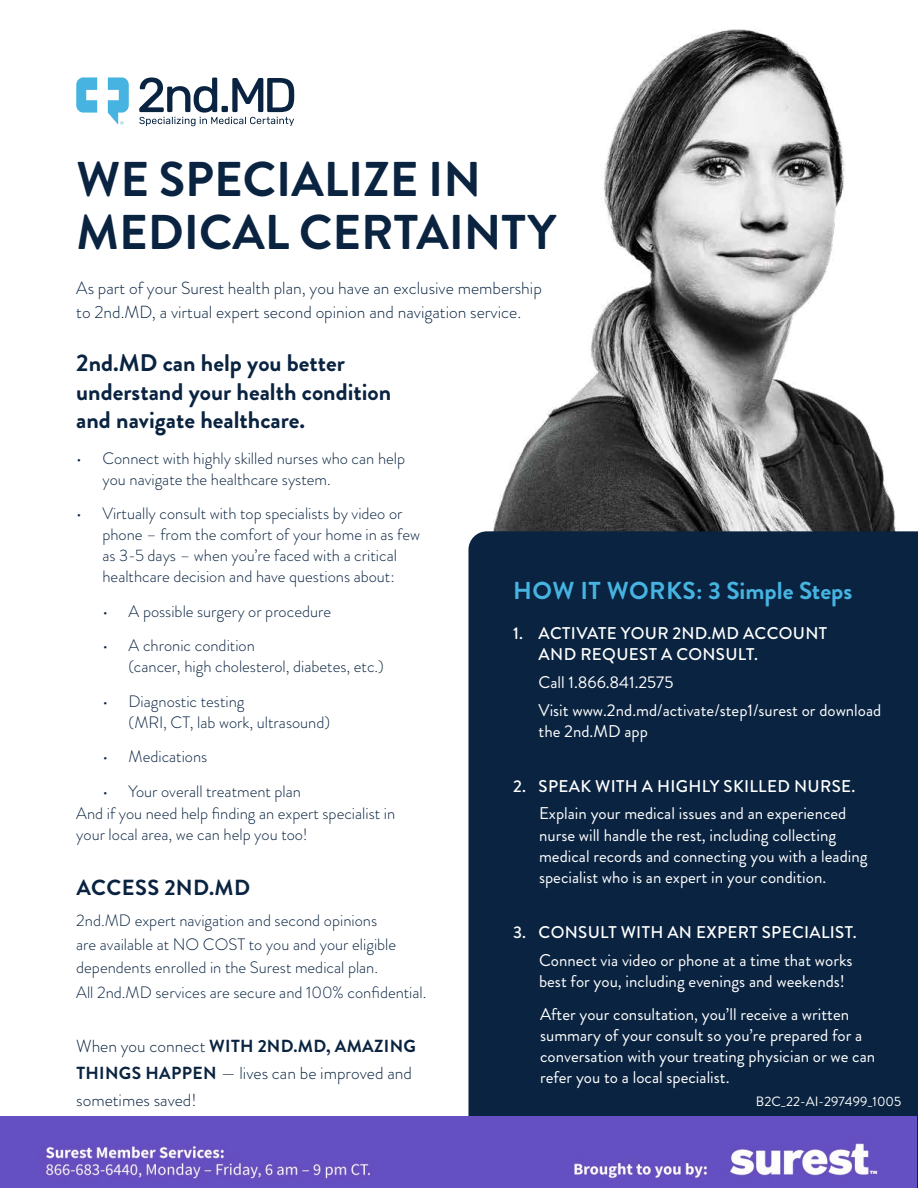
<style>
.page{position:relative;width:918px;height:1188px;background:#fff}
.page>*{position:absolute;margin:0;border:0;box-sizing:border-box;transform-origin:0 0}
.t1{font:700 48.75px/52.9px "Brandon Grotesque";color:#092340}
.t2{font:700 24.45px "Brandon Grotesque";color:#46b3e1}
.t3{font:700 24px/28.5px "Brandon Grotesque";color:#092340}
.t4{font:700 21.9px "Brandon Grotesque";letter-spacing:.02em;color:#092340}
.t5{font:300 17.4px/27px "Brandon Grotesque";color:#092340}
.t6{font:16.95px/21.1px "Brandon Grotesque";color:#fff}
.t7{font:500 16.95px/21.1px "Brandon Grotesque";letter-spacing:.02em;color:#fff}
.t8{font:300 16.5px/21px "Brandon Grotesque";color:#092340}
.t9{font:13.5px "Brandon Grotesque";color:#fff}
.s1{font-weight:700}
</style>
<div class="page">
<img style="left:192px;top:29px;width:707px;height:502px">
<div style="left:468px;top:531px;width:450px;height:657px;background:#092340"></div>
<svg style="left:139px;top:77px;width:155px;height:49px"></svg>
<svg style="left:76px;top:77px;width:21px;height:36px"></svg>
<svg style="left:108px;top:77px;width:21px;height:47px"></svg>
<img style="left:0;top:1116px;width:916px;height:72px">
<h1 class="t1" style="left:77px;top:154px;width:481px">WE SPECIALIZE IN<br>MEDICAL CERTAINTY</h1>
<p class="t5" style="left:76px;top:277px;width:467px;line-height:23.2px">As part of your Surest health plan, you have an exclusive membership to 2nd.MD, a virtual expert second opinion and navigation service.</p>
<h3 class="t3" style="left:76px;top:349px;width:317px">2nd.MD can help you better understand your health condition and navigate healthcare.</h3>
<p class="t8" style="left:102px;top:448px;width:304px;text-indent:-26px">• Connect with highly skilled nurses who can help you navigate the healthcare system.</p>
<p class="t8" style="left:102px;top:503px;width:319px;text-indent:-26px">• Virtually consult with top specialists by video or phone – from the comfort of your home in as few as 3-5 days – when you’re faced with a critical healthcare decision and have questions about:</p>
<p class="t8" style="left:102px;top:601px;width:230px">• A possible surgery or procedure</p>
<p class="t8" style="left:129px;top:635px;width:257px;text-indent:-26px">• A chronic condition<br>(cancer, high cholesterol, diabetes, etc.)</p>
<p class="t8" style="left:129px;top:691px;width:203px;text-indent:-26px">• Diagnostic testing<br>(MRI, CT, lab work, ultrasound)</p>
<p class="t8" style="left:102px;top:746px;width:106px">• Medications</p>
<p class="t8" style="left:102px;top:781px;width:200px">• Your overall treatment plan</p>
<p class="t8" style="left:76px;top:803px;width:320px">And if you need help finding an expert specialist in your local area, we can help you too!</p>
<h3 class="t4" style="left:76px;top:873px;width:175px">ACCESS 2ND.MD</h3>
<p class="t8" style="left:76px;top:909px;width:321px;line-height:23.5px">2nd.MD expert navigation and second opinions are available at NO COST to you and your eligible dependents enrolled in the Surest medical plan.</p>
<p class="t8" style="left:76px;top:982px;width:352px">All 2nd.MD services are secure and 100% confidential.</p>
<p class="t5" style="left:76px;top:1033px;width:341px">When you connect <span class="s1">WITH 2ND.MD, AMAZING<br>THINGS HAPPEN</span> — lives can be improved and sometimes saved!</p>
<h2 class="t2" style="left:513px;top:573px;width:341px">HOW IT WORKS: 3 Simple Steps</h2>
<p class="t7" style="left:539px;top:623px;width:290px;text-indent:-25px">1. ACTIVATE YOUR 2ND.MD ACCOUNT<br>AND REQUEST A CONSULT.</p>
<p class="t6" style="left:539px;top:669px;width:344px;line-height:27.6px">Call 1.866.841.2575<br>Visit www.2nd.md/activate/step1/surest or download</p>
<p class="t6" style="left:539px;top:721px;width:111px">the 2nd.MD app</p>
<p class="t7" style="left:513px;top:776px;width:344px">2. SPEAK WITH A HIGHLY SKILLED NURSE.</p>
<p class="t6" style="left:539px;top:803px;width:330px">Explain your medical issues and an experienced nurse will handle the rest, including collecting medical records and connecting you with a leading specialist who is an expert in your condition.</p>
<p class="t7" style="left:513px;top:922px;width:345px">3. CONSULT WITH AN EXPERT SPECIALIST.</p>
<p class="t6" style="left:539px;top:950px;width:315px">Connect via video or phone at a time that works best for you, including evenings and weekends!</p>
<p class="t6" style="left:540px;top:1003px;width:337px">After your consultation, you’ll receive a written summary of your consult so you’re prepared for a conversation with your treating physician or we can refer you to a local specialist.</p>
<p class="t9" style="left:756px;top:1092px;width:147px">B2C_22-AI-297499_1005</p>
</div>
